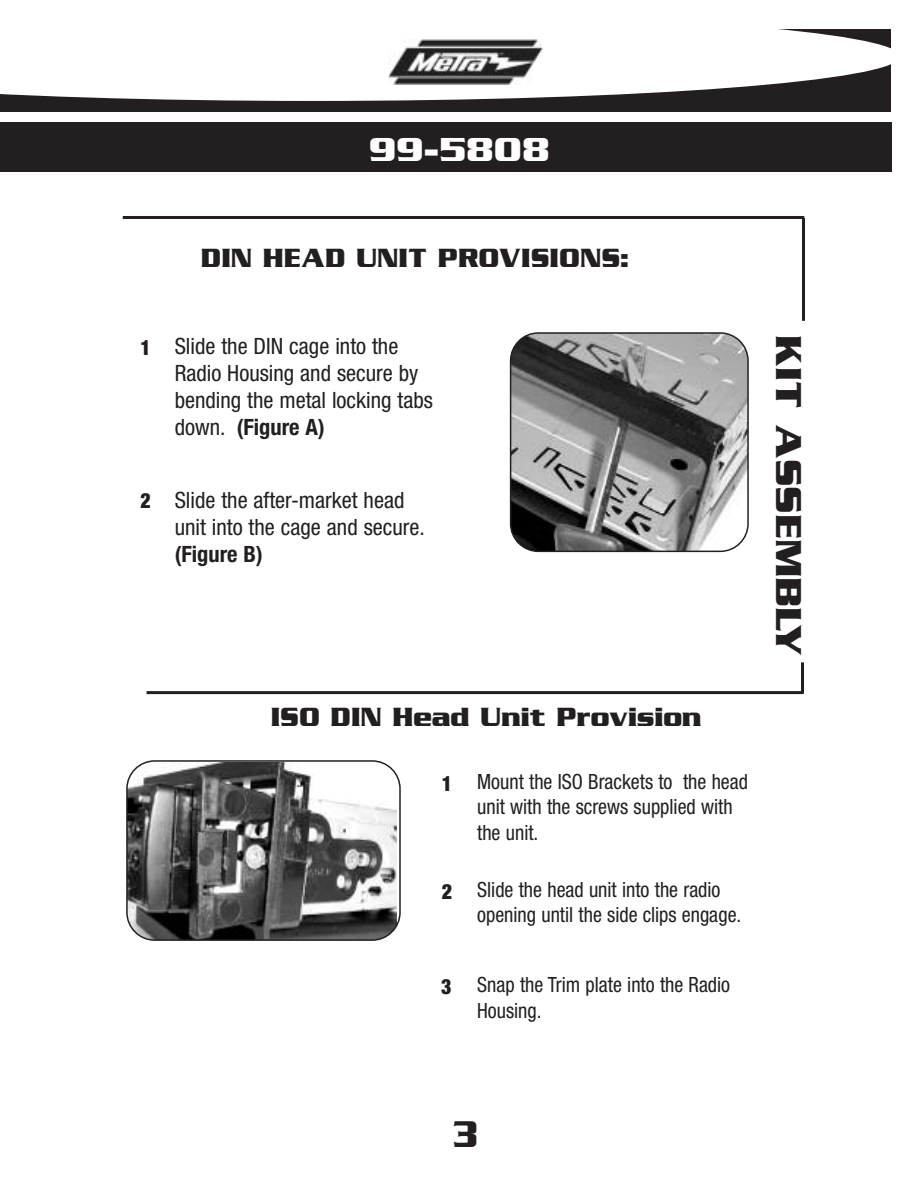
<style>
.page{position:relative;width:918px;height:1188px;background:#fff}
.page>*{position:absolute;margin:0;border:0;box-sizing:border-box;transform-origin:0 0}
.t1{font:700 40.2px "Serpentine ICG";color:#231f20;scale:.87 1}
.t2{font:700 39px "Serpentine ICG";color:#231f20}
.t3{font:700 36px "Serpentine ICG";color:#fff}
.t4{font:700 28.5px "Serpentine ICG";color:#231f20;scale:.94 1}
.t5{font:condensed 22.5px/27px "Helvetica Neue";color:#231f20}
.t6{font:700 condensed 22.5px "Helvetica Neue";color:#231f20}
.t7{font:condensed 21px/25.2px "Helvetica Neue";color:#231f20;scale:.95 1}
.s1{font-weight:900;font-size:21px}
.s2{font-weight:700}
.s3{font-weight:900}
</style>
<div class="page">
<div style="left:0;top:29px;width:891px;height:82px;background:#231f20"></div>
<svg style="left:0;top:29px;width:891px;height:72px;background:#e2e2e2"></svg>
<div style="left:372px;top:28px;width:190px;height:59px;background:#fff"></div>
<img style="left:388px;top:39px;width:154px;height:46px">
<div style="left:0;top:122px;width:891px;height:50px;background:#231f20"></div>
<hr style="left:123px;top:216px;width:681px;height:3px;background:#231f20">
<hr style="left:802px;top:218px;width:3px;height:103px;background:#231f20">
<svg style="left:510px;top:332px;width:239px;height:220px;background:#848484"></svg>
<hr style="left:147px;top:691px;width:655px;height:3px;background:#231f20">
<svg style="left:126px;top:760px;width:275px;height:181px"></svg>
<hr style="left:801px;top:662px;width:3px;height:32px;background:#231f20">
<h3 class="t3" style="left:369px;top:127px;width:183px">99-5808</h3>
<h3 class="t4" style="left:201px;top:240px;width:457px">DIN HEAD UNIT PROVISIONS:</h3>
<p class="t5" style="left:175px;top:335px;width:260px;text-indent:-34px"><span class="s1">1</span> Slide the DIN cage into the<br>Radio Housing and secure by bending the metal locking tabs down. <span class="s2">(Figure A)</span></p>
<p class="t5" style="left:175px;top:488px;width:252px;text-indent:-34px"><span class="s1">2</span> Slide the after-market head unit into the cage and secure.</p>
<p class="t6" style="left:175px;top:546px;width:89px">(Figure B)</p>
<h3 class="t4" style="left:271px;top:699px;width:460px">ISO DIN Head Unit Provision</h3>
<p class="t7" style="left:477px;top:771px;width:287px;text-indent:-35px"><span class="s3">1</span> Mount the ISO Brackets to the head unit with the screws supplied with the unit.</p>
<p class="t7" style="left:477px;top:879px;width:280px;text-indent:-35px"><span class="s3">2</span> Slide the head unit into the radio opening until the side clips engage.</p>
<p class="t7" style="left:477px;top:974px;width:268px;text-indent:-36px"><span class="s3">3</span> Snap the Trim plate into the Radio<br>Housing.</p>
<h2 class="t2" style="left:812px;top:335px;width:322px;rotate:90deg">KIT ASSEMBLY</h2>
<h1 class="t1" style="left:453px;top:1110px;width:31px">3</h1>
</div>
